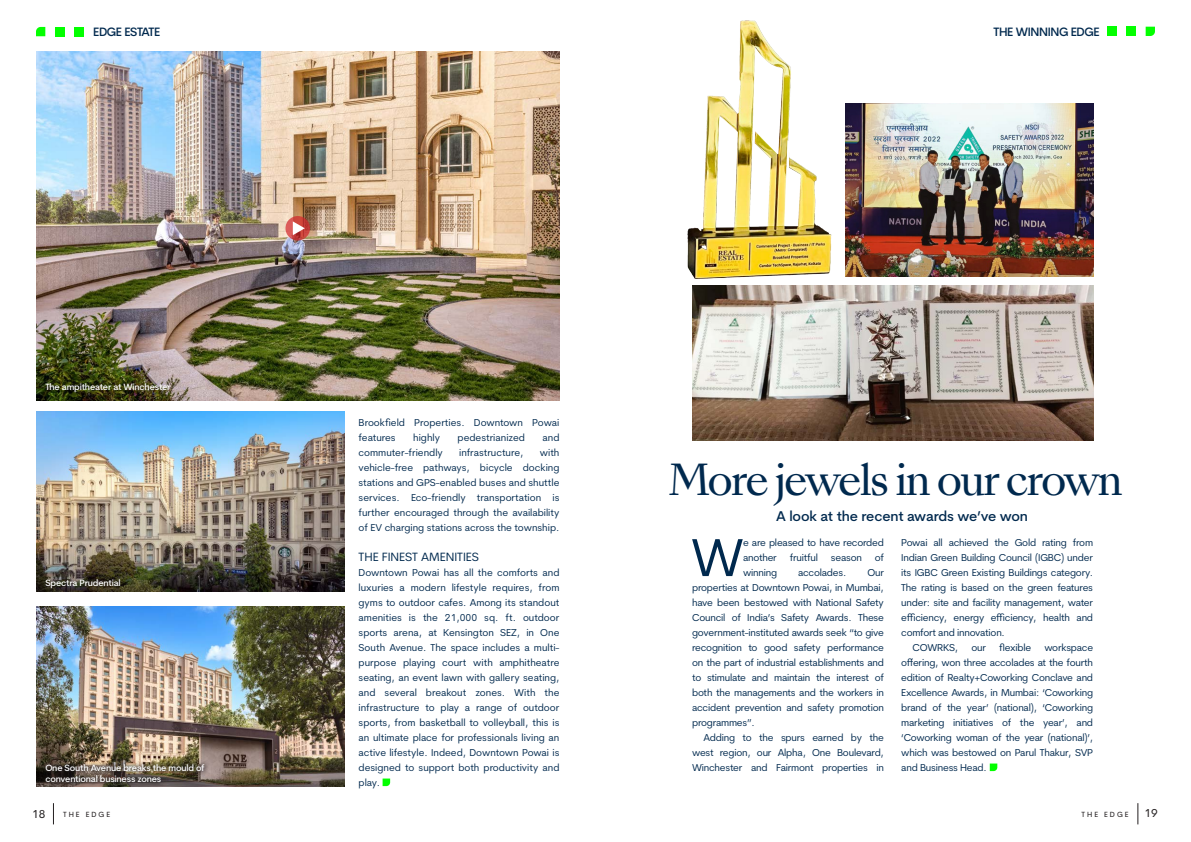
<style>
.page{position:relative;width:1191px;height:842px;background:#fff}
.page>*{position:absolute;margin:0;border:0;box-sizing:border-box;transform-origin:0 0}
.Body_para{font:53.4px "Cerebri Sans";color:#00294e}
.Heading{font:41px "Sang Bleu Kingdom";letter-spacing:-.05em;color:#00294e}
.Body_para-2{font:500 14px "Cerebri Sans";letter-spacing:-.01em;color:#00294e}
.Body_para-3{font:500 12px "Cerebri Sans";letter-spacing:-.03em;color:#00294e}
.Body_para-4{font:12px "Cerebri Sans";color:#00294e}
.Body_para-5{font:11.4px "Cerebri Sans";color:#231f20}
.Body_para-6{font:10px/15px "Cerebri Sans";letter-spacing:-.02em;color:#00294e;text-align:justify}
.Body_para-7{font:10px/15px "Cerebri Sans";color:#00294e}
.Body_para-8{font:500 9px/11px "Cerebri Sans";letter-spacing:-.02em;color:#fff}
.Body_para-9{font:7.4px "Cerebri Sans";letter-spacing:.27em;color:#231f20}
</style>
<div class="page">
<svg style="left:53px;top:803px;width:1px;height:21px"></svg>
<div style="left:74px;top:27px;width:9px;height:9px;background:#03ff00"></div>
<div style="left:55px;top:27px;width:9px;height:9px;background:#03ff00"></div>
<svg style="left:36px;top:27px;width:9px;height:9px"></svg>
<svg style="left:382px;top:778px;width:8px;height:8px"></svg>
<svg style="left:1137px;top:803px;width:1px;height:21px"></svg>
<img style="left:36px;top:411px;width:308px;height:180px">
<img style="left:36px;top:606px;width:308px;height:180px">
<img style="left:36px;top:51px;width:523px;height:349px">
<svg style="left:285px;top:216px;width:25px;height:25px"></svg>
<svg style="left:293px;top:221px;width:12px;height:14px"></svg>
<img style="left:41px;top:759px;width:168px;height:28px">
<img style="left:692px;top:286px;width:401px;height:154px">
<img style="left:852px;top:103px;width:241px;height:174px">
<img style="left:687px;top:20px;width:165px;height:283px">
<svg style="left:989px;top:763px;width:8px;height:8px"></svg>
<div style="left:1107px;top:27px;width:9px;height:9px;background:#03ff00"></div>
<div style="left:1126px;top:27px;width:9px;height:9px;background:#03ff00"></div>
<svg style="left:1145px;top:27px;width:10px;height:9px"></svg>
<p class="Body_para-3" style="left:93px;top:25px;width:68px">EDGE ESTATE</p>
<p class="Body_para-8" style="left:45px;top:381px;width:127px">The ampitheater at Winchester</p>
<p class="Body_para-8" style="left:45px;top:577px;width:77px">Spectra Prudential</p>
<p class="Body_para-8" style="left:45px;top:763px;width:161px">One South Avenue breaks the mould of conventional business zones</p>
<p class="Body_para-5" style="left:32px;top:807px;width:15px">18</p>
<p class="Body_para-9" style="left:63px;top:810px;width:48px">THE EDGE</p>
<p class="Body_para-3" style="left:993px;top:25px;width:108px">THE WINNING EDGE</p>
<p class="Body_para-7" style="left:358px;top:415px;width:202px">Brookfield Properties. Downtown Powai features</p>
<p class="Body_para-6" style="left:413px;top:430px;width:28px">highly</p>
<p class="Body_para-7" style="left:457px;top:430px;width:69px">pedestrianized</p>
<p class="Body_para-6" style="left:542px;top:430px;width:18px">and</p>
<p class="Body_para-7" style="left:358px;top:445px;width:86px">commuter-friendly</p>
<p class="Body_para-7" style="left:459px;top:445px;width:66px">infrastructure,</p>
<p class="Body_para-6" style="left:358px;top:445px;width:202px;text-indent:181px">with vehicle-free pathways, bicycle docking stations and GPS-enabled buses and shuttle services. Eco-friendly transportation is further encouraged through the availability of EV charging stations across the township.</p>
<p class="Body_para-4" style="left:358px;top:550px;width:122px">THE FINEST AMENITIES</p>
<p class="Body_para-6" style="left:358px;top:565px;width:202px">Downtown Powai has all the comforts and luxuries a modern lifestyle requires, from gyms to outdoor cafes. Among its standout amenities is the 21,000 sq. ft. outdoor sports arena, at Kensington SEZ, in One South Avenue. The space includes a multi&shy;purpose playing court with amphitheatre seating, an event lawn with gallery seating, and several breakout zones. With the infrastructure to play a range of outdoor sports, from basketball to volleyball, this is an ultimate place for professionals living an active lifestyle. Indeed, Downtown Powai is designed to support both productivity and play.</p>
<p class="Heading" style="left:668px;top:452px;width:456px">More jewels in our crown</p>
<p class="Body_para-2" style="left:776px;top:508px;width:253px">A look at the recent awards we’ve won</p>
<p class="Body_para" style="left:691px;top:525px;width:55px">W</p>
<p class="Body_para-6" style="left:743px;top:535px;width:142px">e are pleased to have recorded another</p>
<p class="Body_para-6" style="left:790px;top:550px;width:30px">fruitful</p>
<p class="Body_para-6" style="left:831px;top:550px;width:33px">season</p>
<p class="Body_para-6" style="left:875px;top:550px;width:11px">of</p>
<p class="Body_para-6" style="left:743px;top:565px;width:36px">winning</p>
<p class="Body_para-6" style="left:798px;top:565px;width:50px">accolades.</p>
<p class="Body_para-6" style="left:692px;top:565px;width:193px;text-indent:175px">Our properties at Downtown Powai, in Mumbai, have been bestowed with National Safety Council of India’s Safety Awards. These government-instituted awards seek “to give recognition to good safety performance on the part of industrial establishments and to stimulate and maintain the interest of both the managements and the workers in accident prevention and safety promotion programmes”.</p>
<p class="Body_para-6" style="left:692px;top:730px;width:193px;text-indent:11px">Adding to the spurs earned by the west region, our Alpha, One Boulevard, Winchester and Fairmont properties in</p>
<p class="Body_para-6" style="left:901px;top:535px;width:193px">Powai all achieved the Gold rating from</p>
<p class="Body_para-6" style="left:901px;top:550px;width:193px">Indian Green Building Council (IGBC) under</p>
<p class="Body_para-6" style="left:901px;top:565px;width:193px">its IGBC Green Existing Buildings category.</p>
<p class="Body_para-6" style="left:901px;top:580px;width:193px">The rating is based on the green features</p>
<p class="Body_para-6" style="left:901px;top:595px;width:193px">under: site and facility management, water</p>
<p class="Body_para-6" style="left:901px;top:610px;width:193px">efficiency, energy efficiency, health and</p>
<p class="Body_para-6" style="left:901px;top:625px;width:105px">comfort and innovation.</p>
<p class="Body_para-6" style="left:912px;top:640px;width:47px">COWRKS,</p>
<p class="Body_para-6" style="left:971px;top:640px;width:16px">our</p>
<p class="Body_para-6" style="left:999px;top:640px;width:34px">flexible</p>
<p class="Body_para-6" style="left:901px;top:640px;width:193px;text-indent:143px">workspace offering, won three accolades at the fourth edition of Realty+Coworking Conclave and Excellence Awards, in Mumbai: ‘Coworking brand of the year’ (national), ‘Coworking marketing initiatives of the year’, and ‘Coworking woman of the year (national)’, which was bestowed on Parul Thakur, SVP and Business Head.</p>
<p class="Body_para-9" style="left:1081px;top:810px;width:48px">THE EDGE</p>
<p class="Body_para-5" style="left:1144px;top:806px;width:15px">19</p>
</div>
